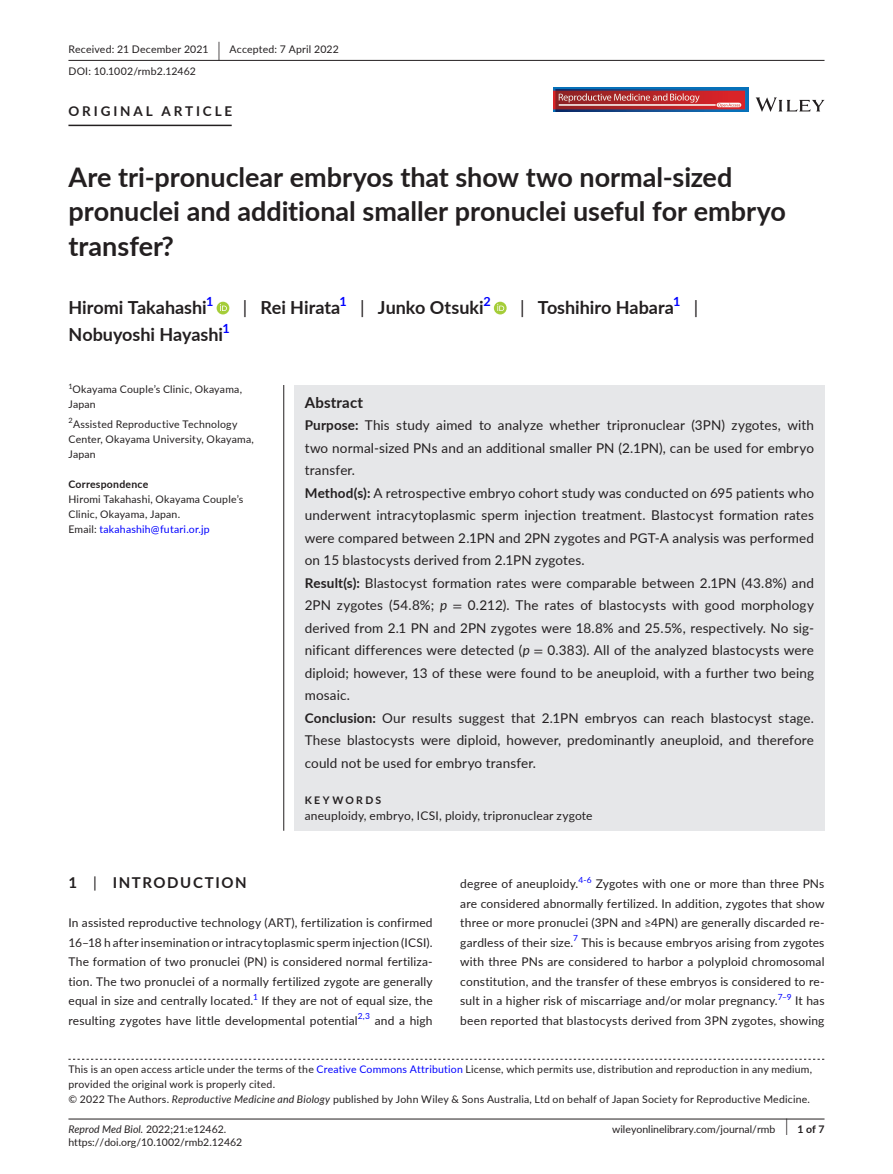
<style>
.page{position:relative;width:893px;height:1174px;background:#fff}
.page>*{position:absolute;margin:0;border:0;box-sizing:border-box;transform-origin:0 0}
.t1{font:700 27px/34.5px "Lato";color:#231f20}
.t2{font:700 18px "Lato";color:#231f20}
.t3{font:18px "Lato";color:#231f20}
.t4{font:700 15px "Lato";letter-spacing:.1em;color:#231f20}
.t5{font:700 15px "Lato";letter-spacing:.015em;color:#231f20}
.t6{font:13.5px/22.5px "Lato";letter-spacing:.01em;color:#231f20}
.t7{font:700 13.5px "Lato";letter-spacing:.215em;color:#231f20}
.t8{font:700 12.6px "Lato";color:#00f}
.t9{font:12px/19.5px "Lato";letter-spacing:.015em;color:#231f20;text-align:justify}
.t10{font:10.5px/15px "Lato";letter-spacing:.02em;color:#231f20}
.t11{font:10.5px "Lato";color:#231f20}
.t12{font:700 10.5px "Lato";letter-spacing:.02em;color:#231f20}
.t13{font:700 10.5px "Lato";letter-spacing:.22em;color:#231f20}
.t14{font:8.4px "Lato";color:#00f}
.t15{font:7.35px "Lato";color:#231f20}
.s1{font-size:19.65px}
.s2{font-weight:400}
.s3{color:#00f}
.s4{font-weight:700}
.s5{font-style:italic}
.s6{font-family:"STIX"}
.s7{font-weight:400;font-size:17.4px}
</style>
<div class="page">
<hr style="left:68px;top:1118px;width:756px;height:1px;background:#231f20">
<svg style="left:756px;top:97px;width:68px;height:15px"></svg>
<img style="left:554px;top:87px;width:194px;height:25px">
<hr style="left:68px;top:60px;width:756px;height:1px;background:#231f20">
<hr style="left:68px;top:125px;width:164px;height:1px;background:#231f20">
<div style="left:217px;top:302px;width:12px;height:12px;background:#a5cd39;border-radius:50%"></div>
<svg style="left:220px;top:304px;width:7px;height:7px"></svg>
<div style="left:494px;top:302px;width:13px;height:12px;background:#a5cd39;border-radius:50%"></div>
<svg style="left:497px;top:304px;width:7px;height:7px"></svg>
<svg style="left:68px;top:1058px;width:756px;height:1px"></svg>
<div style="left:294px;top:385px;width:530px;height:445px;background:#e6e7e9"></div>
<hr style="left:283px;top:385px;width:1px;height:445px;background:#231f20">
<p class="t10" style="left:68px;top:38px;width:272px;line-height:21.8px">Received: 21 December 2021 <span class="s1">|</span> Accepted: 7 April 2022<br>DOI: 10.1002/rmb2.12462</p>
<p class="t7" style="left:68px;top:101px;width:165px">ORIGINAL ARTICLE</p>
<h1 class="t1" style="left:68px;top:159px;width:719px">Are tri-pronuclear embryos that show two normal-sized pronuclei and additional smaller pronuclei useful for embryo transfer?</h1>
<h2 class="t2" style="left:68px;top:295px;width:140px">Hiromi Takahashi</h2>
<p class="t8" style="left:206px;top:292px;width:9px">1</p>
<h2 class="t2" style="left:243px;top:295px;width:99px"><span class="s2">|</span> Rei Hirata</h2>
<p class="t8" style="left:339px;top:292px;width:9px">1</p>
<h2 class="t2" style="left:360px;top:295px;width:125px"><span class="s2">|</span> Junko Otsuki</h2>
<p class="t8" style="left:484px;top:292px;width:9px">2</p>
<h2 class="t2" style="left:520px;top:295px;width:155px"><span class="s2">|</span> Toshihiro Habara</h2>
<p class="t8" style="left:673px;top:292px;width:9px">1</p>
<h2 class="t3" style="left:694px;top:295px;width:6px">|</h2>
<h2 class="t2" style="left:68px;top:322px;width:156px">Nobuyoshi Hayashi</h2>
<p class="t8" style="left:223px;top:319px;width:9px">1</p>
<p class="t15" style="left:68px;top:381px;width:6px">1</p>
<p class="t10" style="left:68px;top:382px;width:175px;text-indent:4px">Okayama Couple’s Clinic, Okayama,<br>Japan</p>
<p class="t10" style="left:68px;top:416px;width:187px"><sup>2</sup>Assisted Reproductive Technology<br>Center, Okayama University, Okayama,<br>Japan</p>
<p class="t12" style="left:68px;top:476px;width:81px">Correspondence</p>
<p class="t10" style="left:68px;top:491px;width:176px">Hiromi Takahashi, Okayama Couple’s<br>Clinic, Okayama, Japan.<br>Email: <span class="s3">takahashih@futari.or.jp</span></p>
<p class="t5" style="left:305px;top:391px;width:60px">Abstract</p>
<p class="t6" style="left:305px;top:413px;width:511px"><span class="s4">Purpose:</span> This study aimed to analyze whether tripronuclear (3PN) zygotes, with two normal-sized PNs and an additional smaller PN (2.1PN), can be used for embryo transfer.<br><span class="s4">Method(s):</span> A retrospective embryo cohort study was conducted on 695 patients who underwent intracytoplasmic sperm injection treatment. Blastocyst formation rates were compared between 2.1PN and 2PN zygotes and PGT-A analysis was performed on 15 blastocysts derived from 2.1PN zygotes.<br><span class="s4">Result(s):</span> Blastocyst formation rates were comparable between 2.1PN (43.8%) and 2PN zygotes (54.8%; <span class="s5">p</span> <span class="s6">=</span> 0.212). The rates of blastocysts with good morphology derived from 2.1 PN and 2PN zygotes were 18.8% and 25.5%, respectively. No sig&shy;nificant differences were detected (<span class="s5">p</span> <span class="s6">=</span> 0.383). All of the analyzed blastocysts were diploid; however, 13 of these were found to be aneuploid, with a further two being mosaic.<br><span class="s4">Conclusion:</span> Our results suggest that 2.1PN embryos can reach blastocyst stage.<br>These blastocysts were diploid, however, predominantly aneuploid, and therefore could not be used for embryo transfer.</p>
<p class="t13" style="left:305px;top:792px;width:78px">KEYWORDS</p>
<p class="t9" style="left:305px;top:805px;width:289px">aneuploidy, embryo, ICSI, ploidy, tripronuclear zygote</p>
<p class="t4" style="left:68px;top:872px;width:180px">1 <span class="s2">|</span> INTRODUCTION</p>
<p class="t9" style="left:68px;top:912px;width:366px">In assisted reproductive technology (ART), fertilization is confirmed 16–18 h after insemination or intracytoplasmic sperm injection (ICSI).<br>The formation of two pronuclei (PN) is considered normal fertiliza&shy;tion. The two pronuclei of a normally fertilized zygote are generally equal in size and centrally located.<sup>1</sup> If they are not of equal size, the resulting zygotes have little developmental potential<sup>2,3</sup> and a high</p>
<p class="t9" style="left:460px;top:873px;width:120px">degree of aneuploidy.</p>
<p class="t14" style="left:578px;top:874px;width:15px">4-6</p>
<p class="t9" style="left:460px;top:873px;width:366px;text-indent:135px">Zygotes with one or more than three PNs are considered abnormally fertilized. In addition, zygotes that show three or more pronuclei (3PN and ≥4PN) are generally discarded re&shy;gardless of their size.</p>
<p class="t14" style="left:573px;top:932px;width:6px">7</p>
<p class="t9" style="left:460px;top:932px;width:366px;text-indent:121px">This is because embryos arising from zygotes with three PNs are considered to harbor a polyploid chromosomal constitution, and the transfer of these embryos is considered to re&shy;sult in a higher risk of miscarriage and/or molar pregnancy.<sup>7–9</sup> It has been reported that blastocysts derived from 3PN zygotes, showing</p>
<p class="t10" style="left:68px;top:1061px;width:745px">This is an open access article under the terms of the <span class="s3">Creative Commons Attribution</span> License, which permits use, distribution and reproduction in any medium, provided the original work is properly cited.<br>© 2022 The Authors. <span class="s5">Reproductive Medicine and Biology</span> published by John Wiley &amp; Sons Australia, Ltd on behalf of Japan Society for Reproductive Medicine.</p>
<p class="t11" style="left:68px;top:1121px;width:159px"><span class="s5">Reprod Med Biol.</span> 2022;21:e12462.</p>
<p class="t12" style="left:786px;top:1121px;width:40px"><span class="s7">|</span> 1 of 7</p>
<p class="t11" style="left:68px;top:1135px;width:175px">https://doi.org/10.1002/rmb2.12462</p>
<p class="t11" style="left:612px;top:1121px;width:165px">wileyonlinelibrary.com/journal/rmb</p>
</div>
